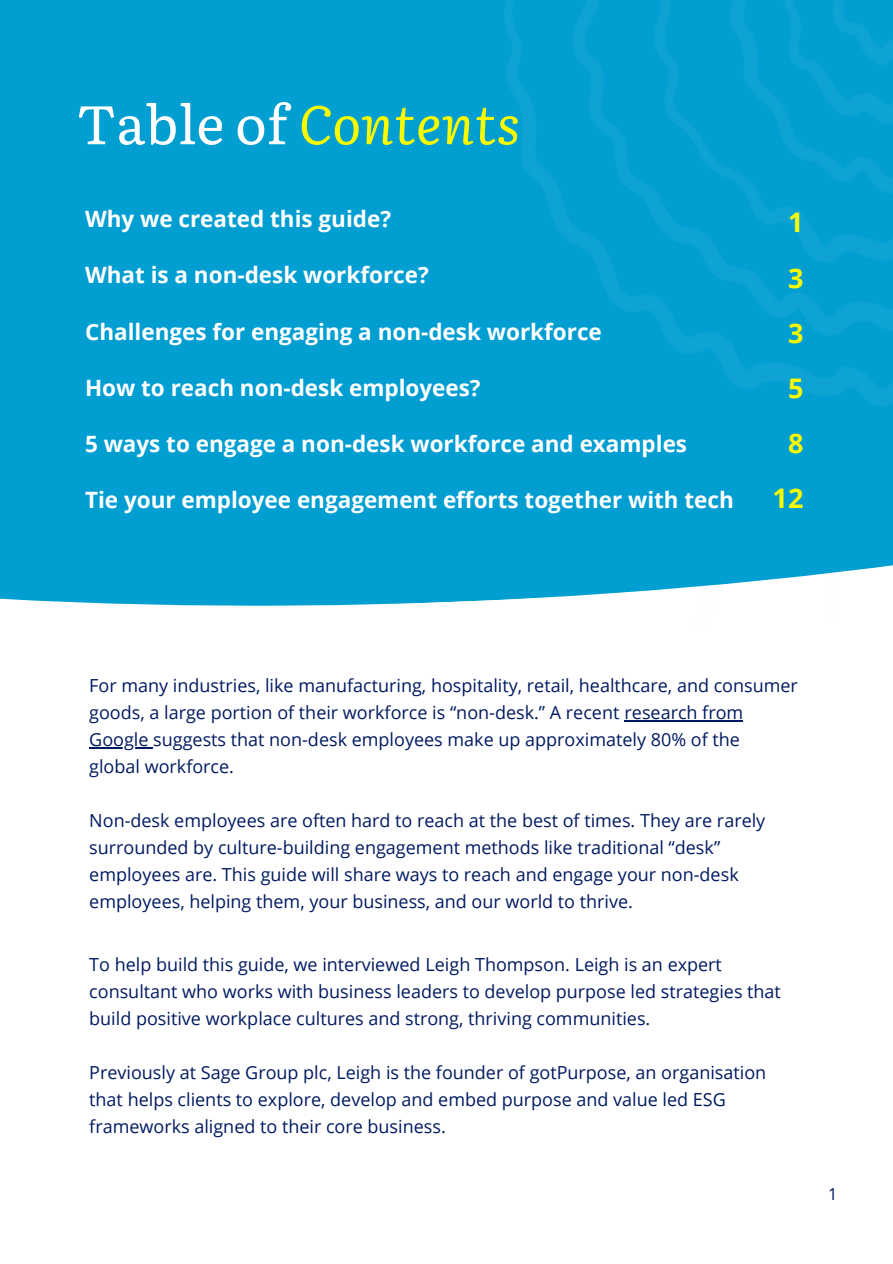
<style>
.page{position:relative;width:893px;height:1264px;background:#fff}
.page>*{position:absolute;margin:0;border:0;box-sizing:border-box;transform-origin:0 0}
.t1{font:italic 54px "Literata";color:#fafa00}
.t2{font:700 27px/55.1px "Open Sans";color:#fafa00;text-align:center}
.t3{font:700 22.5px "Open Sans";color:#fff}
.t4{font:18px/27px "Open Sans";color:#001a61}
.t5{font:16.5px "Open Sans";color:#001a61}
.s1{font-style:normal;color:#fff}
</style>
<div class="page">
<div style="left:0;top:0;width:892px;height:606px;background:#009ed1"></div>
<hr style="left:624px;top:720px;width:119px;height:1px;background:#001a61">
<hr style="left:89px;top:747px;width:60px;height:1px;background:#001a61">
<img style="left:504px;top:0;width:388px;height:407px">
<h1 class="t1" style="left:76px;top:81px;width:445px"><span class="s1">Table of</span> Contents</h1>
<p class="t3" style="left:85px;top:203px;width:307px">Why we created this guide?</p>
<p class="t3" style="left:85px;top:259px;width:345px">What is a non-desk workforce?</p>
<p class="t3" style="left:85px;top:316px;width:518px">Challenges for engaging a non-desk workforce</p>
<p class="t3" style="left:85px;top:372px;width:397px">How to reach non-desk employees?</p>
<p class="t3" style="left:85px;top:428px;width:603px">5 ways to engage a non-desk workforce and examples</p>
<p class="t3" style="left:85px;top:484px;width:650px">Tie your employee engagement efforts together with tech</p>
<h2 class="t2" style="left:772px;top:194px;width:32px">1<br>3<br>3<br>5<br>8<br>12</h2>
<p class="t4" style="left:89px;top:671px;width:710px">For many industries, like manufacturing, hospitality, retail, healthcare, and consumer goods, a large portion of their workforce is “non-desk.” A recent research from Google suggests that non-desk employees make up approximately 80% of the<br>global workforce.</p>
<p class="t4" style="left:89px;top:806px;width:677px">Non-desk employees are often hard to reach at the best of times. They are rarely surrounded by culture-building engagement methods like traditional “desk” employees are. This guide will share ways to reach and engage your non-desk employees, helping them, your business, and our world to thrive.</p>
<p class="t4" style="left:89px;top:950px;width:693px">To help build this guide, we interviewed Leigh Thompson. Leigh is an expert consultant who works with business leaders to develop purpose led strategies that build positive workplace cultures and strong, thriving communities.</p>
<p class="t4" style="left:89px;top:1058px;width:678px">Previously at Sage Group plc, Leigh is the founder of gotPurpose, an organisation that helps clients to explore, develop and embed purpose and value led ESG frameworks aligned to their core business.</p>
<p class="t5" style="left:828px;top:1182px;width:11px">1</p>
</div>
